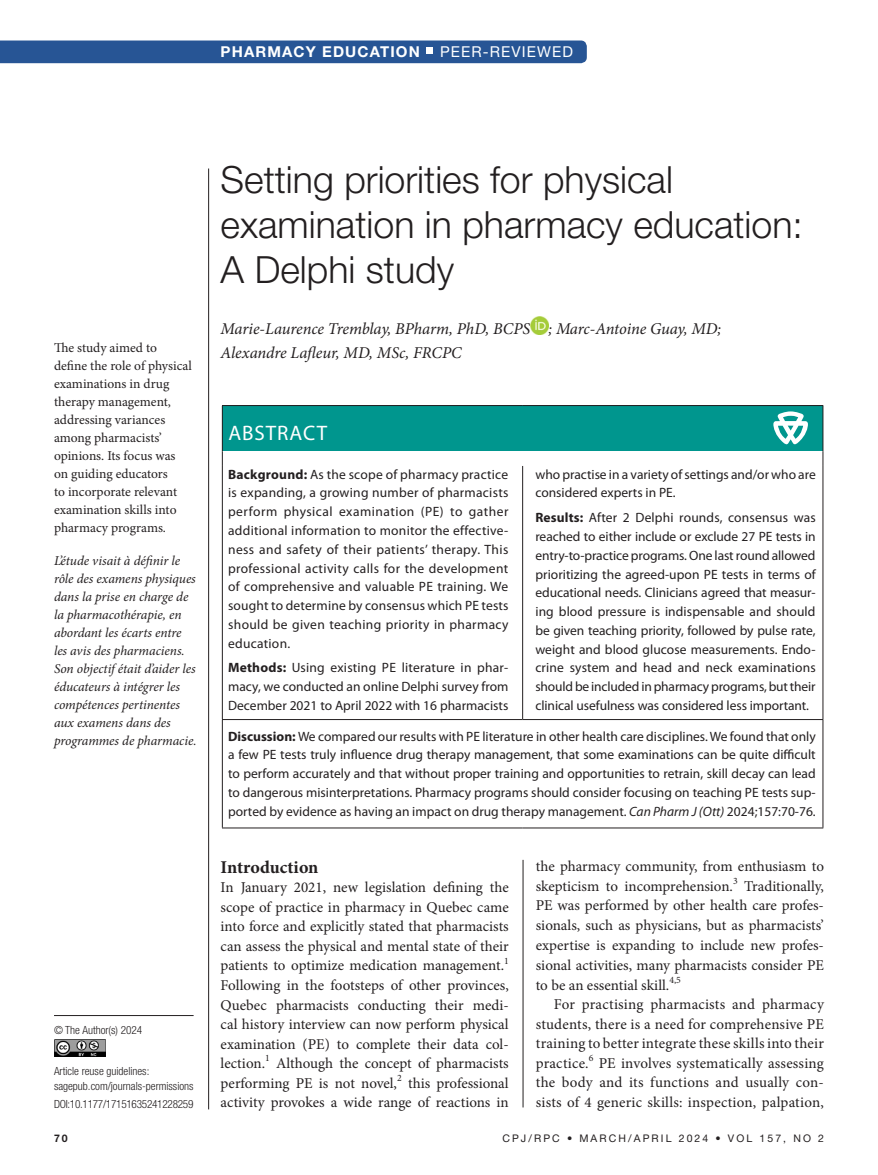
<style>
.page{position:relative;width:878px;height:1175px;background:#fff}
.page>*{position:absolute;margin:0;border:0;box-sizing:border-box;transform-origin:0 0}
.t1{font:300 37.5px/45px "Helvetica Neue LT Std";color:#231f20}
.t2{font:21px "Myriad Pro";letter-spacing:.045em;color:#fff}
.t3{font:700 18px "Minion Pro";letter-spacing:-.005em;color:#231f20}
.t4{font:italic 16.5px/24px "Minion Pro";letter-spacing:-.005em;color:#231f20}
.t5{font:15px/19.5px "Minion Pro";color:#231f20;text-align:justify}
.t6{font:700 15px "Helvetica Neue LT Std";letter-spacing:.075em;color:#fff}
.t7{font:15px "Helvetica Neue LT Std";letter-spacing:.075em;color:#fff}
.t8{font:13.5px/18.8px "Myriad Pro";color:#231f20;text-align:justify}
.t9{font:italic 13.5px/18px "Minion Pro";letter-spacing:-.005em;color:#231f20}
.t10{font:13.5px/18px "Minion Pro";letter-spacing:-.005em;color:#231f20}
.t11{font:300 condensed 11.25px/15px "Helvetica Neue LT Std";color:#231f20}
.t12{font:300 condensed 11.25px "Helvetica Neue LT Std";letter-spacing:-.025em;color:#231f20}
.t13{font:10.5px "Helvetica Neue LT Std";letter-spacing:.2em;color:#231f20}
.t14{font:700 10.5px "Helvetica Neue LT Std";color:#231f20}
.t15{font:9.75px "Minion Pro";color:#231f20}
.s1{font-weight:700}
.s2{font-style:italic}
</style>
<div class="page">
<div style="left:0;top:40px;width:586px;height:23px;background:#275595"></div>
<div style="left:426px;top:47px;width:7px;height:7px;background:#fff"></div>
<hr style="left:54px;top:1015px;width:140px;height:1px;background:#231f20">
<img style="left:54px;top:1039px;width:51px;height:17px">
<div style="left:222px;top:405px;width:600px;height:46px;background:#00968e"></div>
<hr style="left:522px;top:466px;width:1px;height:253px;background:#231f20">
<hr style="left:222px;top:719px;width:300px;height:1px;background:#231f20">
<hr style="left:522px;top:719px;width:301px;height:1px;background:#231f20">
<hr style="left:222px;top:405px;width:300px;height:1px;background:#231f20">
<hr style="left:222px;top:406px;width:1px;height:45px;background:#231f20">
<hr style="left:522px;top:405px;width:301px;height:1px;background:#231f20">
<hr style="left:822px;top:406px;width:1px;height:45px;background:#231f20">
<hr style="left:222px;top:466px;width:1px;height:253px;background:#231f20">
<hr style="left:822px;top:466px;width:1px;height:253px;background:#231f20">
<svg style="left:222px;top:451px;width:1px;height:15px"></svg>
<svg style="left:822px;top:451px;width:1px;height:15px"></svg>
<hr style="left:222px;top:720px;width:1px;height:107px;background:#231f20">
<hr style="left:822px;top:720px;width:1px;height:107px;background:#231f20">
<hr style="left:222px;top:827px;width:300px;height:1px;background:#231f20">
<hr style="left:522px;top:827px;width:301px;height:1px;background:#231f20">
<svg style="left:773px;top:411px;width:34px;height:34px"></svg>
<hr style="left:522px;top:860px;width:1px;height:247px;background:#231f20">
<img style="left:530px;top:316px;width:18px;height:18px">
<hr style="left:208px;top:168px;width:1px;height:941px;background:#231f20">
<p class="t6" style="left:220px;top:43px;width:201px">PHARMACY EDUCATION</p>
<p class="t7" style="left:440px;top:43px;width:134px">PEER-REVIEWED</p>
<p class="t10" style="left:54px;top:339px;width:139px">The study aimed to define the role of physical examinations in drug therapy management, addressing variances among pharmacists’ opinions. Its focus was on guiding educators<br>to incorporate relevant examination skills into pharmacy programs.</p>
<p class="t9" style="left:54px;top:551px;width:144px">L’étude visait à définir le rôle des examens physiques dans la prise en charge de la pharmacothérapie, en abordant les écarts entre les avis des pharmaciens.<br>Son objectif était d’aider les éducateurs à intégrer les compétences pertinentes aux examens dans des programmes de pharmacie.</p>
<p class="t11" style="left:54px;top:1022px;width:90px">© The Author(s) 2024</p>
<p class="t11" style="left:54px;top:1063px;width:141px">Article reuse guidelines: sagepub.com/journals-permissions</p>
<p class="t12" style="left:54px;top:1097px;width:141px">DOI: 10.1177/17151635241228259</p>
<h1 class="t1" style="left:220px;top:157px;width:584px">Setting priorities for physical examination in pharmacy education:<br>A Delphi study</h1>
<p class="t4" style="left:220px;top:317px;width:502px">Marie-Laurence Tremblay, BPharm, PhD, BCPS ; Marc-Antoine Guay, MD;<br>Alexandre Lafleur, MD, MSc, FRCPC</p>
<h2 class="t2" style="left:228px;top:420px;width:100px">Abstract</h2>
<p class="t8" style="left:228px;top:464px;width:282px"><span class="s1">Background:</span> As the scope of pharmacy practice is expanding, a growing number of pharmacists perform physical examination (PE) to gather additional information to monitor the effective&shy;ness and safety of their patients’ therapy. This professional activity calls for the development of comprehensive and valuable PE training. We sought to determine by consensus which PE tests should be given teaching priority in pharmacy education.</p>
<p class="t8" style="left:228px;top:658px;width:282px"><span class="s1">Methods:</span> Using existing PE literature in phar&shy;macy, we conducted an online Delphi survey from December 2021 to April 2022 with 16 pharmacists</p>
<p class="t8" style="left:535px;top:464px;width:282px">who practise in a variety of settings and/or who are considered experts in PE.</p>
<p class="t8" style="left:535px;top:508px;width:282px"><span class="s1">Results:</span> After 2 Delphi rounds, consensus was reached to either include or exclude 27 PE tests in entry-to-practice programs. One last round allowed prioritizing the agreed-upon PE tests in terms of educational needs. Clinicians agreed that measur&shy;ing blood pressure is indispensable and should be given teaching priority, followed by pulse rate, weight and blood glucose measurements. Endo&shy;crine system and head and neck examinations should be included in pharmacy programs, but their clinical usefulness was considered less important.</p>
<p class="t8" style="left:228px;top:726px;width:589px"><span class="s1">Discussion:</span> We compared our results with PE literature in other health care disciplines. We found that only a few PE tests truly influence drug therapy management, that some examinations can be quite difficult to perform accurately and that without proper training and opportunities to retrain, skill decay can lead to dangerous misinterpretations. Pharmacy programs should consider focusing on teaching PE tests sup&shy;ported by evidence as having an impact on drug therapy management. <span class="s2">Can Pharm J (Ott)</span> 2024;157:70-76.</p>
<h3 class="t3" style="left:220px;top:854px;width:99px">Introduction</h3>
<p class="t5" style="left:220px;top:878px;width:290px">In January 2021, new legislation defining the scope of practice in pharmacy in Quebec came into force and explicitly stated that pharmacists can assess the physical and mental state of their patients to optimize medication management.</p>
<p class="t15" style="left:504px;top:954px;width:6px">1</p>
<p class="t5" style="left:220px;top:975px;width:290px">Following in the footsteps of other provinces, Quebec pharmacists conducting their medi&shy;cal history interview can now perform physical examination (PE) to complete their data col&shy;lection.</p>
<p class="t15" style="left:265px;top:1051px;width:6px">1</p>
<p class="t5" style="left:220px;top:1053px;width:289px;text-indent:55px">Although the concept of pharmacists performing PE is not novel,</p>
<p class="t15" style="left:397px;top:1071px;width:6px">2</p>
<p class="t5" style="left:221px;top:1072px;width:290px;text-align:right">this professional<br>activity provokes a wide range of reactions in</p>
<p class="t5" style="left:536px;top:856px;width:290px">the pharmacy community, from enthusiasm to skepticism to incomprehension.</p>
<p class="t15" style="left:733px;top:874px;width:6px">3</p>
<p class="t5" style="left:536px;top:876px;width:290px;text-indent:208px">Traditionally, PE was performed by other health care profes&shy;sionals, such as physicians, but as pharmacists’ expertise is expanding to include new profes&shy;sional activities, many pharmacists consider PE to be an essential skill.</p>
<p class="t15" style="left:669px;top:973px;width:13px">4,5</p>
<p class="t5" style="left:536px;top:994px;width:290px;text-indent:18px">For practising pharmacists and pharmacy students, there is a need for comprehensive PE training to better integrate these skills into their practice.</p>
<p class="t15" style="left:589px;top:1051px;width:6px">6</p>
<p class="t5" style="left:535px;top:1053px;width:290px;text-indent:63px">PE involves systematically assessing the body and its functions and usually con&shy;sists of 4 generic skills: inspection, palpation,</p>
<p class="t14" style="left:54px;top:1131px;width:15px">70</p>
<p class="t13" style="left:502px;top:1132px;width:323px">CPJ/RPC • MARCH/APRIL 2024 • VOL 157, NO 2</p>
</div>
